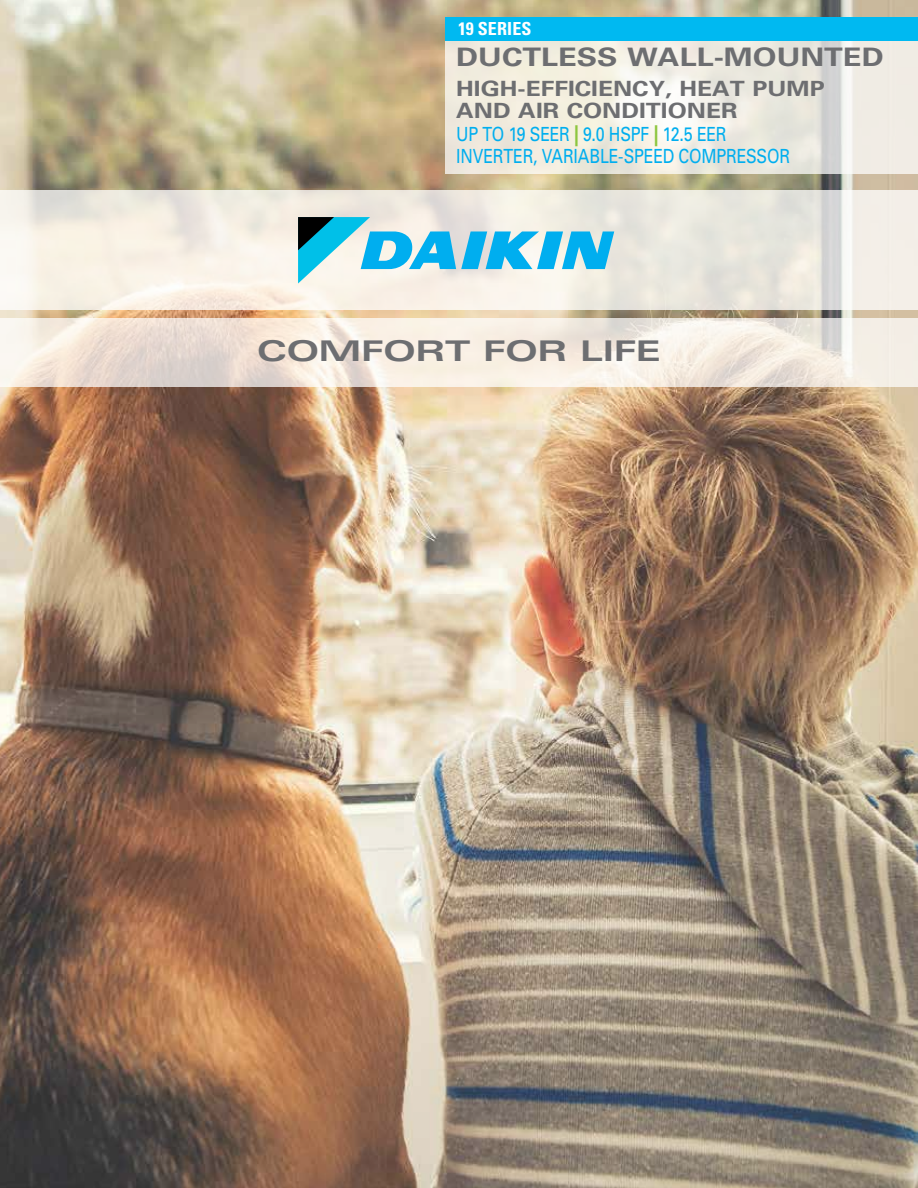
<style>
.page{position:relative;width:918px;height:1188px;background:#fff}
.page>*{position:absolute;margin:0;border:0;box-sizing:border-box;transform-origin:0 0}
.t1{font:700 expanded 28.5px "Univers";letter-spacing:-.025em;color:#6d6e71;scale:1.2 1}
.t2{font:700 25.5px "Univers";color:#6d6e71;scale:1.2 1}
.t3{font:700 21px/22.5px "Univers";color:#6d6e71;scale:1.17 1}
.t4{font:19.5px/22.5px "Univers";letter-spacing:-.015em;color:#00aeef;scale:.82 1}
.t5{font:700 condensed 18px "Univers";letter-spacing:.005em;color:#fff}
.s1{font-weight:700;font-size:21px;color:#8dc63f}
</style>
<div class="page">
<img style="left:0;top:0;width:918px;height:1188px">
<svg style="left:445px;top:41px;width:473px;height:133px;background:#eeebe1"></svg>
<div style="left:445px;top:18px;width:473px;height:23px;background:#00b9f1"></div>
<svg style="left:0;top:190px;width:918px;height:120px;background:#f0ebe2"></svg>
<svg style="left:298px;top:217px;width:316px;height:67px;background:#90d0e2"></svg>
<svg style="left:0;top:319px;width:918px;height:68px;background:#f1e8de"></svg>
<p class="t5" style="left:458px;top:18px;width:75px">19 SERIES</p>
<h2 class="t2" style="left:456px;top:42px;width:358px">DUCTLESS WALL-MOUNTED</h2>
<p class="t3" style="left:456px;top:77px;width:317px">HIGH-EFFICIENCY, HEAT PUMP<br>AND AIR CONDITIONER</p>
<p class="t4" style="left:456px;top:122px;width:409px">UP TO 19 SEER <span class="s1">|</span> 9.0 HSPF <span class="s1">|</span> 12.5 EER<br>INVERTER, VARIABLE-SPEED COMPRESSOR</p>
<h1 class="t1" style="left:257px;top:335px;width:338px">COMFORT FOR LIFE</h1>
</div>
